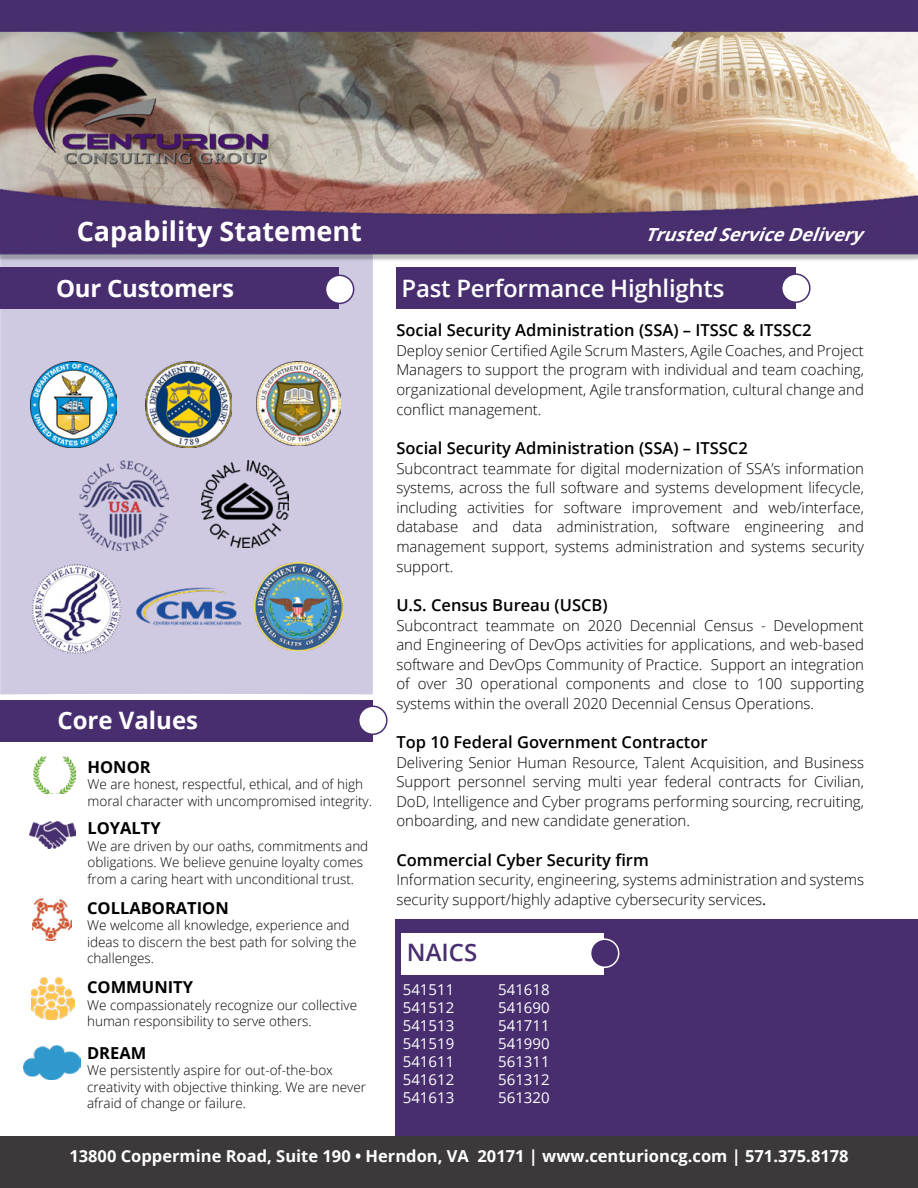
<style>
.page{position:relative;width:918px;height:1188px;background:#fff}
.page>*{position:absolute;margin:0;border:0;box-sizing:border-box;transform-origin:0 0}
.t1{font:700 27px "Open Sans";color:#fff}
.t2{font:600 24px "Open Sans";letter-spacing:-.01em;color:#fff}
.t3{font:700 24px "Open Sans";letter-spacing:-.01em;color:#fff}
.t4{font:600 24px "Open Sans";color:#482e6f}
.t5{font:italic 700 18px "Open Sans";color:#fff}
.t6{font:600 16.5px "Open Sans";color:#000}
.t7{font:700 16.5px "Open Sans";color:#fff}
.t8{font:700 16.5px "Open Sans";color:#000}
.t9{font:300 15px/19.5px "Open Sans";color:#000;text-align:justify}
.t10{font:15px/18px "Open Sans";color:#fff;text-align:justify}
.t11{font:300 13.5px/16.5px "Open Sans";color:#000}
.s1{font-weight:400}
</style>
<div class="page">
<div style="left:0;top:268px;width:373px;height:426px;background:#cfcae2"></div>
<div style="left:1px;top:268px;width:338px;height:41px;background:#482e6f"></div>
<div style="left:395px;top:919px;width:523px;height:217px;background:#482e6f"></div>
<div style="left:396px;top:268px;width:400px;height:41px;background:#482e6f"></div>
<div style="left:782px;top:274px;width:28px;height:28px;background:#fff;border-radius:50%"></div>
<div style="left:781px;top:273px;width:30px;height:30px;border:2px solid #482e6f;border-radius:50%"></div>
<img style="left:0;top:0;width:918px;height:268px">
<div style="left:0;top:1136px;width:918px;height:52px;background:#3b3939"></div>
<img style="left:31px;top:362px;width:86px;height:86px">
<img style="left:256px;top:361px;width:85px;height:85px">
<img style="left:132px;top:585px;width:114px;height:44px">
<img style="left:31px;top:563px;width:93px;height:93px">
<div style="left:402px;top:933px;width:202px;height:41px;background:#fff"></div>
<div style="left:591px;top:939px;width:28px;height:28px;background:#482e6f;border-radius:50%"></div>
<div style="left:590px;top:938px;width:29px;height:30px;border:2px solid #fff;border-radius:50%"></div>
<div style="left:1px;top:700px;width:372px;height:41px;background:#482e6f"></div>
<div style="left:359px;top:706px;width:28px;height:28px;background:#fff;border-radius:50%"></div>
<div style="left:358px;top:705px;width:30px;height:30px;border:2px solid #482e6f;border-radius:50%"></div>
<img style="left:34px;top:757px;width:41px;height:36px">
<img style="left:30px;top:821px;width:46px;height:27px">
<img style="left:32px;top:898px;width:40px;height:42px">
<img style="left:32px;top:978px;width:42px;height:42px">
<img style="left:24px;top:1045px;width:57px;height:35px">
<div style="left:326px;top:275px;width:28px;height:28px;background:#fff;border-radius:50%"></div>
<div style="left:325px;top:275px;width:29px;height:29px;border:2px solid #482e6f;border-radius:50%"></div>
<img style="left:80px;top:460px;width:89px;height:90px">
<img style="left:146px;top:362px;width:86px;height:86px">
<img style="left:201px;top:460px;width:87px;height:87px">
<img style="left:255px;top:563px;width:88px;height:88px">
<h1 class="t1" style="left:77px;top:212px;width:287px">Capability Statement</h1>
<h2 class="t3" style="left:56px;top:271px;width:179px">Our Customers</h2>
<h2 class="t3" style="left:57px;top:703px;width:142px">Core Values</h2>
<p class="t8" style="left:88px;top:755px;width:65px">HONOR</p>
<p class="t11" style="left:88px;top:776px;width:286px">We are honest, respectful, ethical, and of high moral character with uncompromised integrity.</p>
<p class="t8" style="left:88px;top:816px;width:75px">LOYALTY</p>
<p class="t11" style="left:88px;top:837px;width:282px">We are driven by our oaths, commitments and obligations. We believe genuine loyalty comes from a caring heart with unconditional trust.</p>
<p class="t8" style="left:87px;top:896px;width:143px">COLLABORATION</p>
<p class="t11" style="left:87px;top:917px;width:271px">We welcome all knowledge, experience and ideas to discern the best path for solving the challenges.</p>
<p class="t8" style="left:87px;top:976px;width:107px">COMMUNITY</p>
<p class="t11" style="left:87px;top:996px;width:272px">We compassionately recognize our collective human responsibility to serve others.</p>
<p class="t8" style="left:87px;top:1041px;width:61px">DREAM</p>
<p class="t11" style="left:87px;top:1062px;width:280px">We persistently aspire for out-of-the-box creativity with objective thinking. We are never afraid of change or failure.</p>
<p class="t5" style="left:645px;top:222px;width:228px">TrustedServiceDelivery</p>
<h2 class="t2" style="left:402px;top:272px;width:324px">Past Performance Highlights</h2>
<p class="t6" style="left:396px;top:319px;width:417px">Social Security Administration (SSA) – ITSSC &amp; ITSSC2</p>
<p class="t9" style="left:396px;top:340px;width:469px">Deploy senior Certified Agile Scrum Masters, Agile Coaches, and Project Managers to support the program with individual and team coaching, organizational development, Agile transformation, cultural change and conflict management.</p>
<p class="t6" style="left:396px;top:437px;width:353px">Social Security Administration (SSA) – ITSSC2</p>
<p class="t9" style="left:396px;top:458px;width:469px">Subcontract teammate for digital modernization of SSA’s information systems, across the full software and systems development lifecycle, including activities for software improvement and web/interface, database and data administration, software engineering and management support, systems administration and systems security support.</p>
<p class="t6" style="left:396px;top:594px;width:213px">U.S. Census Bureau (USCB)</p>
<p class="t9" style="left:396px;top:615px;width:469px">Subcontract teammate on 2020 Decennial Census - Development and Engineering of DevOps activities for applications, and web-based software and DevOps Community of Practice. Support an integration of over 30 operational components and close to 100 supporting systems within the overall 2020 Decennial Census Operations.</p>
<p class="t6" style="left:396px;top:731px;width:313px">Top 10 Federal Government Contractor</p>
<p class="t9" style="left:396px;top:752px;width:469px">Delivering Senior Human Resource, Talent Acquisition, and Business Support personnel serving multi year federal contracts for Civilian, DoD, Intelligence and Cyber programs performing sourcing, recruiting, onboarding, and new candidate generation.</p>
<p class="t6" style="left:396px;top:848px;width:254px">Commercial Cyber Security firm</p>
<p class="t9" style="left:396px;top:870px;width:469px">Information security, engineering, systems administration and systems security support/highly adaptive cybersecurity services<span class="s1">.</span></p>
<h2 class="t4" style="left:407px;top:936px;width:72px">NAICS</h2>
<p class="t10" style="left:403px;top:980px;width:53px">541511<br>541512<br>541513<br>541519<br>541611<br>541612<br>541613</p>
<p class="t10" style="left:498px;top:980px;width:53px">541618<br>541690<br>541711<br>541990<br>561311<br>561312<br>561320</p>
<p class="t7" style="left:69px;top:1144px;width:781px">13800 Coppermine Road, Suite 190 • Herndon, VA 20171 | www.centurioncg.com | 571.375.8178</p>
</div>
